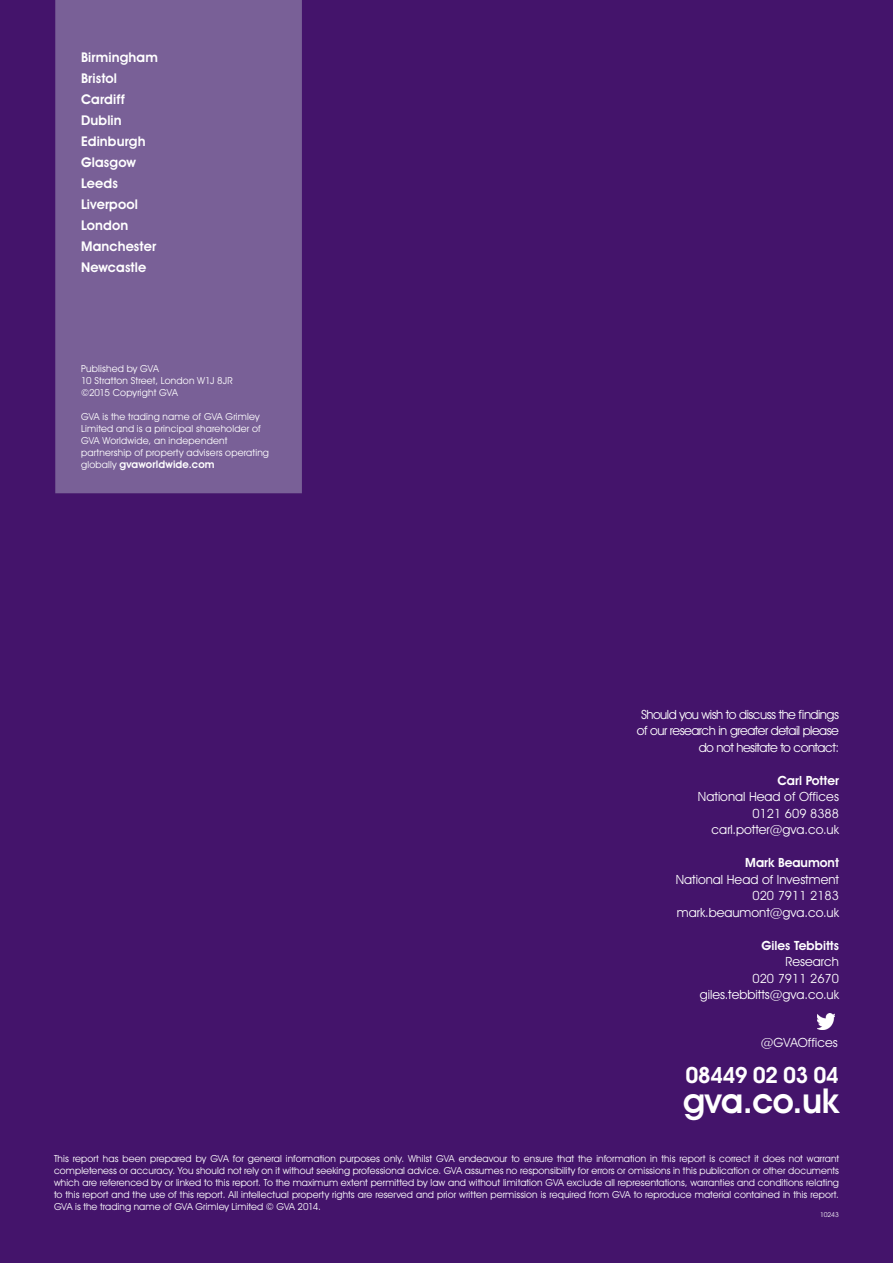
<style>
.page{position:relative;width:893px;height:1263px;background:#44146b}
.page>*{position:absolute;margin:0;border:0;box-sizing:border-box;transform-origin:0 0}
._13_GVA_web{font:600 34.5px "Avant Garde IT Cby BT";letter-spacing:-.015em;color:#fff}
._12_GVA_Phone{font:600 22.5px "Avant Garde IT Cby BT";letter-spacing:-.035em;color:#fff}
.t1{font:600 13.5px "Avant Garde IT Cby BT";letter-spacing:.01em;color:#fff}
.Number_email{font:12.75px "Avant Garde IT Cby BT";color:#fff}
.Number_email-2{font:12.75px/16.5px "Avant Garde IT Cby BT";letter-spacing:-.04em;color:#fff;text-align:right}
.Number_email-3{font:600 12.75px "Avant Garde IT Cby BT";color:#fff}
.t2{font:600 10.5px "Avant Garde IT Cby BT";letter-spacing:.015em;color:#fff}
.t3{font:9.75px/12px "Avant Garde IT Cby BT";letter-spacing:.02em;color:#fff;text-align:justify}
.t4{font:6.75px "Avant Garde IT Cby BT";letter-spacing:-.005em;color:#fff}
.s1{font-weight:400;font-size:9.75px}
</style>
<div class="page">
<div style="left:55px;top:0;width:247px;height:493px;background:#796097"></div>
<img style="left:818px;top:1013px;width:17px;height:16px">
<p class="t1" style="left:81px;top:49px;width:78px">Birmingham</p>
<p class="t1" style="left:81px;top:70px;width:38px">Bristol</p>
<p class="t1" style="left:81px;top:91px;width:45px">Cardiff</p>
<p class="t1" style="left:81px;top:112px;width:42px">Dublin</p>
<p class="t1" style="left:81px;top:133px;width:66px">Edinburgh</p>
<p class="t1" style="left:81px;top:154px;width:57px">Glasgow</p>
<p class="t1" style="left:81px;top:175px;width:38px">Leeds</p>
<p class="t1" style="left:81px;top:196px;width:58px">Liverpool</p>
<p class="t1" style="left:81px;top:217px;width:49px">London</p>
<p class="t1" style="left:81px;top:238px;width:77px">Manchester</p>
<p class="t1" style="left:81px;top:259px;width:67px">Newcastle</p>
<p class="t3" style="left:81px;top:363px;width:79px">Published by GVA</p>
<p class="t3" style="left:81px;top:375px;width:153px">10 Stratton Street, London W1J 8JR</p>
<p class="t3" style="left:81px;top:387px;width:98px">©2015 Copyright GVA</p>
<p class="t3" style="left:81px;top:411px;width:190px;text-align:left">GVA is the trading name of GVA Grimley Limited and is a principal shareholder of GVA Worldwide, an independent partnership of property advisers operating</p>
<p class="t2" style="left:81px;top:458px;width:135px"><span class="s1">globally</span> gvaworldwide.com</p>
<p class="Number_email-2" style="left:637px;top:706px;width:204px">Should you wish to discuss the findings of our research in greater detail please do not hesitate to contact:</p>
<p class="Number_email-3" style="left:777px;top:773px;width:63px">Carl Potter</p>
<p class="Number_email" style="left:698px;top:789px;width:142px">National Head of Offices</p>
<p class="Number_email" style="left:752px;top:806px;width:88px">0121 609 8388</p>
<p class="Number_email" style="left:712px;top:822px;width:129px">carl.potter@gva.co.uk</p>
<p class="Number_email-3" style="left:745px;top:855px;width:95px">Mark Beaumont</p>
<p class="Number_email" style="left:676px;top:872px;width:165px">National Head of Investment</p>
<p class="Number_email" style="left:752px;top:888px;width:88px">020 7911 2183</p>
<p class="Number_email" style="left:677px;top:905px;width:163px">mark.beaumont@gva.co.uk</p>
<p class="Number_email-3" style="left:761px;top:938px;width:79px">Giles Tebbitts</p>
<p class="Number_email" style="left:786px;top:954px;width:55px">Research</p>
<p class="Number_email" style="left:752px;top:971px;width:88px">020 7911 2670</p>
<p class="Number_email" style="left:700px;top:987px;width:141px">giles.tebbitts@gva.co.uk</p>
<p class="Number_email" style="left:761px;top:1034px;width:79px">@GVAOffices</p>
<p class="_12_GVA_Phone" style="left:686px;top:1062px;width:155px">08449 02 03 04</p>
<p class="_13_GVA_web" style="left:683px;top:1080px;width:157px">gva.co.uk</p>
<p class="t3" style="left:54px;top:1152px;width:787px">This report has been prepared by GVA for general information purposes only. Whilst GVA endeavour to ensure that the information in this report is correct it does not warrant completeness or accuracy. You should not rely on it without seeking professional advice. GVA assumes no responsibility for errors or omissions in this publication or other documents which are referenced by or linked to this report. To the maximum extent permitted by law and without limitation GVA exclude all representations, warranties and conditions relating to this report and the use of this report. All intellectual property rights are reserved and prior written permission is required from GVA to reproduce material contained in this report.<br>GVA is the trading name of GVA Grimley Limited © GVA 2014.</p>
<p class="t4" style="left:820px;top:1210px;width:20px">10243</p>
</div>
